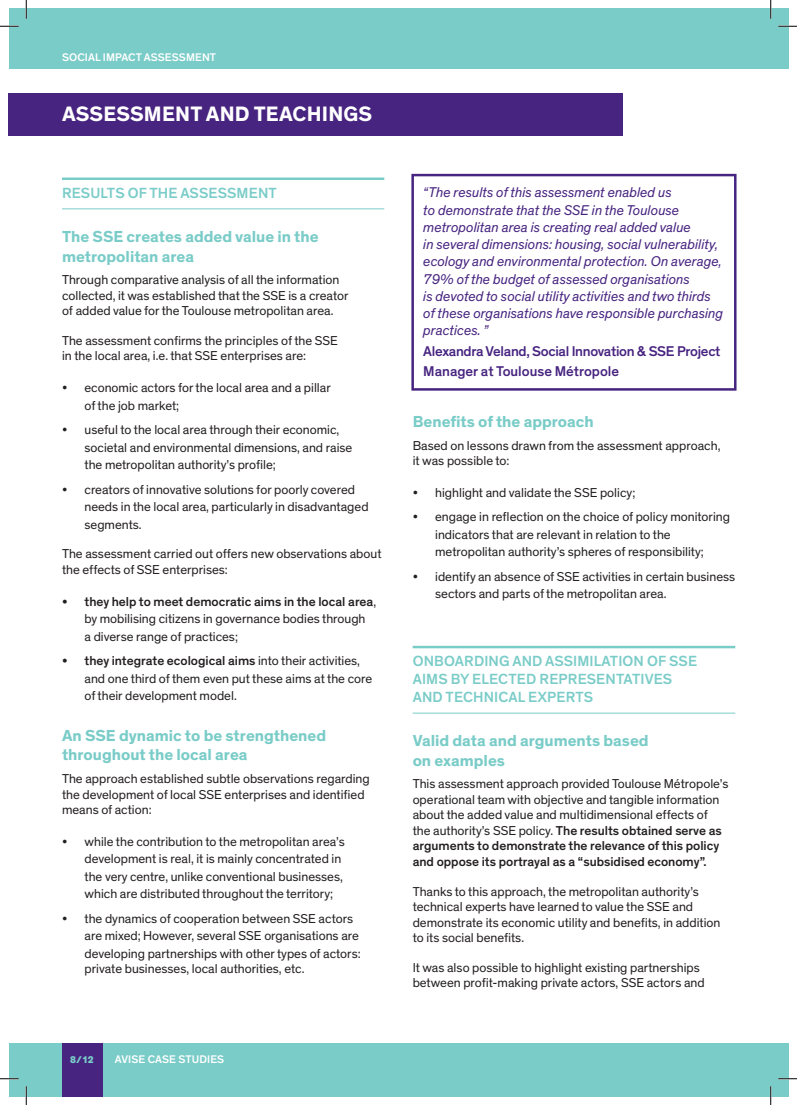
<style>
.page{position:relative;width:797px;height:1105px;background:#fff}
.page>*{position:absolute;margin:0;border:0;box-sizing:border-box;transform-origin:0 0}
.Titre1{font:700 21.25px "Theinhardt";letter-spacing:.01em;color:#fff}
.Titre_3{font:700 16.25px/19.5px "Theinhardt";color:#7accc8}
.Titre_2{font:500 15px/18px "Theinhardt";letter-spacing:.01em;color:#7accc8}
.Citation{font:italic 14.38px/17.2px "Theinhardt";color:#472480}
.Citation_-_source{font:500 14.38px/19.5px "Theinhardt";letter-spacing:-.02em;color:#472480}
.t1{font:13.12px/17.5px "Theinhardt";color:#231f20}
.t2{font:500 11.25px "Theinhardt";letter-spacing:.01em;color:#fff}
.t3{font:800 10px "Theinhardt";color:#7accc8}
.s1{font-weight:500}
</style>
<div class="page">
<div style="left:9px;top:94px;width:613px;height:42px;background:#472480"></div>
<div style="left:9px;top:9px;width:779px;height:60px;background:#7accc8"></div>
<div style="left:9px;top:1043px;width:779px;height:53px;background:#7accc8"></div>
<div style="left:62px;top:1043px;width:40px;height:53px;background:#472480"></div>
<hr style="left:62px;top:178px;width:322px;height:2px;background:#7accc8">
<hr style="left:62px;top:208px;width:322px;height:1px;background:#7accc8">
<div style="left:411px;top:174px;width:325px;height:217px;border:2px solid #472480"></div>
<hr style="left:412px;top:646px;width:323px;height:2px;background:#7accc8">
<hr style="left:412px;top:713px;width:323px;height:1px;background:#7accc8">
<svg style="left:0;top:25px;width:19px;height:2px"></svg>
<svg style="left:778px;top:25px;width:19px;height:2px"></svg>
<svg style="left:0;top:1078px;width:19px;height:1px"></svg>
<svg style="left:778px;top:1078px;width:19px;height:1px"></svg>
<svg style="left:25px;top:0;width:2px;height:19px"></svg>
<svg style="left:25px;top:1086px;width:2px;height:19px"></svg>
<svg style="left:770px;top:0;width:1px;height:19px"></svg>
<svg style="left:770px;top:1086px;width:1px;height:19px"></svg>
<p class="t2" style="left:62px;top:50px;width:156px">SOCIAL IMPACT ASSESSMENT</p>
<p class="Titre1" style="left:62px;top:101px;width:312px">ASSESSMENT AND TEACHINGS</p>
<p class="Titre_2" style="left:62px;top:184px;width:216px">RESULTS OF THE ASSESSMENT</p>
<p class="Titre_3" style="left:62px;top:227px;width:258px">The SSE creates added value in the metropolitan area</p>
<p class="t1" style="left:62px;top:272px;width:288px;line-height:15.5px">Through comparative analysis of all the information collected, it was established that the SSE is a creator of added value for the Toulouse metropolitan area.</p>
<p class="t1" style="left:62px;top:333px;width:277px;line-height:15.5px">The assessment confirms the principles of the SSE in the local area, i.e. that SSE enterprises are:</p>
<p class="t1" style="left:84px;top:379px;width:248px;text-indent:-23px">• economic actors for the local area and a pillar of the job market;</p>
<p class="t1" style="left:84px;top:421px;width:269px;text-indent:-23px">• useful to the local area through their economic, societal and environmental dimensions, and raise the metropolitan authority’s profile;</p>
<p class="t1" style="left:84px;top:481px;width:285px;text-indent:-23px">• creators of innovative solutions for poorly covered needs in the local area, particularly in disadvantaged segments.</p>
<p class="t1" style="left:62px;top:546px;width:321px;line-height:15.5px">The assessment carried out offers new observations about the effects of SSE enterprises:</p>
<p class="t1" style="left:84px;top:593px;width:293px;text-indent:-23px"><span class="s1">• they help to meet democratic aims in the local area</span>, by mobilising citizens in governance bodies through<br>a diverse range of practices;</p>
<p class="t1" style="left:84px;top:652px;width:289px;text-indent:-23px"><span class="s1">• they integrate ecological aims</span> into their activities, and one third of them even put these aims at the core of their development model.</p>
<p class="Titre_3" style="left:62px;top:726px;width:266px">An SSE dynamic to be strengthened throughout the local area</p>
<p class="t1" style="left:62px;top:771px;width:309px;line-height:15.5px">The approach established subtle observations regarding the development of local SSE enterprises and identified means of action:</p>
<p class="t1" style="left:84px;top:833px;width:262px;text-indent:-23px">• while the contribution to the metropolitan area’s development is real, it is mainly concentrated in the very centre, unlike conventional businesses, which are distributed throughout the territory;</p>
<p class="t1" style="left:84px;top:910px;width:278px;text-indent:-23px">• the dynamics of cooperation between SSE actors are mixed; However, several SSE organisations are developing partnerships with other types of actors:</p>
<p class="t1" style="left:84px;top:960px;width:221px">private businesses, local authorities, etc.</p>
<p class="t3" style="left:70px;top:1053px;width:25px">8/12</p>
<p class="t2" style="left:115px;top:1052px;width:111px">AVISE CASE STUDIES</p>
<p class="Citation" style="left:423px;top:184px;width:301px">“The results of this assessment enabled us<br>to demonstrate that the SSE in the Toulouse metropolitan area is creating real added value<br>in several dimensions: housing, social vulnerability, ecology and environmental protection. On average, 79% of the budget of assessed organisations<br>is devoted to social utility activities and two thirds of these organisations have responsible purchasing practices. ”</p>
<p class="Citation_-_source" style="left:423px;top:342px;width:299px">Alexandra Veland, Social Innovation &amp; SSE Project<br>Manager at Toulouse Métropole</p>
<p class="Titre_3" style="left:412px;top:412px;width:183px">Benefits of the approach</p>
<p class="t1" style="left:412px;top:438px;width:309px;line-height:15.5px">Based on lessons drawn from the assessment approach, it was possible to:</p>
<p class="t1" style="left:412px;top:484px;width:224px">• highlight and validate the SSE policy;</p>
<p class="t1" style="left:435px;top:508px;width:296px;text-indent:-22px">• engage in reflection on the choice of policy monitoring indicators that are relevant in relation to the metropolitan authority’s spheres of responsibility;</p>
<p class="t1" style="left:435px;top:568px;width:301px;text-indent:-22px">• identify an absence of SSE activities in certain business sectors and parts of the metropolitan area.</p>
<p class="Titre_2" style="left:413px;top:652px;width:286px">ONBOARDING AND ASSIMILATION OF SSE<br>AIMS BY ELECTED REPRESENTATIVES<br>AND TECHNICAL EXPERTS</p>
<p class="Titre_3" style="left:412px;top:731px;width:237px">Valid data and arguments based on examples</p>
<p class="t1" style="left:412px;top:777px;width:317px;line-height:15.5px">This assessment approach provided Toulouse Métropole’s operational team with objective and tangible information about the added value and multidimensional effects of the authority’s SSE policy. <span class="s1">The results obtained serve as arguments to demonstrate the relevance of this policy and oppose its portrayal as a “subsidised economy”.</span></p>
<p class="t1" style="left:412px;top:884px;width:309px;line-height:15.5px">Thanks to this approach, the metropolitan authority’s technical experts have learned to value the SSE and demonstrate its economic utility and benefits, in addition to its social benefits.</p>
<p class="t1" style="left:412px;top:960px;width:293px;line-height:15.5px">It was also possible to highlight existing partnerships between profit-making private actors, SSE actors and</p>
</div>
